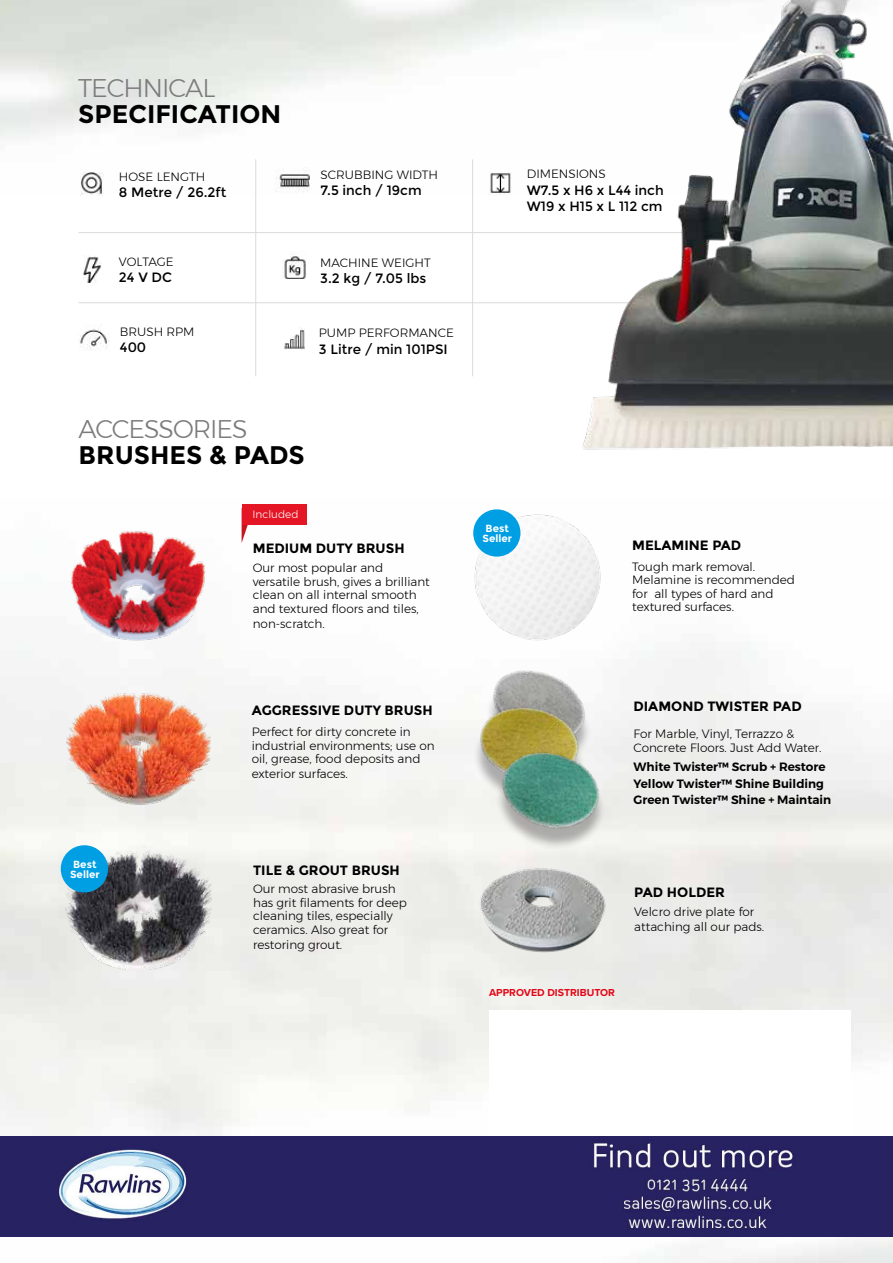
<style>
.page{position:relative;width:893px;height:1263px;background:#fff}
.page>*{position:absolute;margin:0;border:0;box-sizing:border-box;transform-origin:0 0}
.t1{font:700 25.5px "Montserrat";color:#000}
.t2{font:300 25.5px "Montserrat";letter-spacing:-.04em;color:#7c7b7b}
.t3{font:13.5px/16.2px "Montserrat";color:#000}
.t4{font:700 13.5px "Montserrat";color:#000}
.t5{font:300 12px/13.5px "Montserrat";color:#000}
.t6{font:600 12px/16.5px "Montserrat";color:#000}
.t7{font:700 10.5px "Proxima Nova";color:#e20717}
.t8{font:300 10.5px "Montserrat";color:#fff}
.t9{font:700 10.35px/9.8px "Montserrat";color:#fff;text-align:center}
</style>
<div class="page">
<img style="left:0;top:508px;width:893px;height:755px">
<img style="left:80px;top:329px;width:29px;height:21px">
<img style="left:489px;top:172px;width:23px;height:23px">
<img style="left:283px;top:328px;width:22px;height:21px">
<img style="left:276px;top:167px;width:34px;height:26px">
<img style="left:283px;top:254px;width:23px;height:25px">
<img style="left:83px;top:256px;width:19px;height:27px">
<img style="left:81px;top:172px;width:22px;height:23px">
<img style="left:68px;top:529px;width:140px;height:111px">
<img style="left:65px;top:843px;width:147px;height:126px">
<img style="left:469px;top:508px;width:138px;height:140px">
<img style="left:67px;top:686px;width:144px;height:124px">
<img style="left:471px;top:864px;width:143px;height:91px">
<img style="left:477px;top:644px;width:122px;height:85px">
<img style="left:465px;top:683px;width:126px;height:123px">
<img style="left:488px;top:729px;width:124px;height:124px">
<svg style="left:242px;top:525px;width:11px;height:18px"></svg>
<div style="left:242px;top:504px;width:65px;height:21px;background:#e41525"></div>
<hr style="left:78px;top:232px;width:707px;height:1px;background:#dadada">
<hr style="left:255px;top:159px;width:1px;height:217px;background:#dadada">
<hr style="left:472px;top:159px;width:1px;height:217px;background:#dadada">
<hr style="left:78px;top:302px;width:707px;height:1px;background:#dadada">
<div style="left:473px;top:509px;width:47px;height:48px;background:#009fe3;border-radius:50%"></div>
<div style="left:61px;top:845px;width:47px;height:47px;background:#009fe3;border-radius:50%"></div>
<img style="left:516px;top:0;width:377px;height:450px">
<div style="left:489px;top:1010px;width:361px;height:207px;background:#fff"></div>
<img style="left:0;top:1136px;width:893px;height:100px">
<h1 class="t2" style="left:78px;top:69px;width:139px">TECHNICAL</h1>
<h1 class="t1" style="left:78px;top:99px;width:205px">SPECIFICATION</h1>
<p class="t5" style="left:119px;top:169px;width:88px">HOSE LENGTH</p>
<p class="t3" style="left:119px;top:184px;width:109px">8 Metre / 26.2ft</p>
<p class="t5" style="left:320px;top:168px;width:119px">SCRUBBING WIDTH</p>
<p class="t3" style="left:320px;top:182px;width:103px">7.5 inch / 19cm</p>
<p class="t5" style="left:119px;top:255px;width:56px">VOLTAGE</p>
<p class="t3" style="left:119px;top:269px;width:55px">24 V DC</p>
<p class="t5" style="left:320px;top:255px;width:112px">MACHINE WEIGHT</p>
<p class="t3" style="left:320px;top:270px;width:108px">3.2 kg / 7.05 lbs</p>
<p class="t5" style="left:120px;top:325px;width:76px">BRUSH RPM</p>
<p class="t3" style="left:120px;top:340px;width:28px">400</p>
<p class="t5" style="left:319px;top:326px;width:136px">PUMP PERFORMANCE</p>
<p class="t3" style="left:319px;top:341px;width:130px">3 Litre / min 101PSI</p>
<h1 class="t2" style="left:79px;top:410px;width:170px">ACCESSORIES</h1>
<h1 class="t1" style="left:79px;top:440px;width:228px">BRUSHES &amp; PADS</h1>
<p class="t8" style="left:253px;top:507px;width:47px">Included</p>
<p class="t4" style="left:253px;top:540px;width:153px">MEDIUM DUTY BRUSH</p>
<p class="t5" style="left:253px;top:561px;width:179px">Our most popular and versatile brush, gives a brilliant clean on all internal smooth and textured floors and tiles,</p>
<p class="t5" style="left:253px;top:616px;width:74px">non-scratch.</p>
<p class="t9" style="left:70px;top:859px;width:31px">Best<br>Seller</p>
<p class="t4" style="left:252px;top:703px;width:183px">AGGRESSIVE DUTY BRUSH</p>
<p class="t5" style="left:252px;top:725px;width:184px">Perfect for dirty concrete in industrial environments; use on oil, grease, food deposits and</p>
<p class="t5" style="left:252px;top:767px;width:98px">exterior surfaces.</p>
<p class="t4" style="left:253px;top:862px;width:148px">TILE &amp; GROUT BRUSH</p>
<p class="t5" style="left:253px;top:882px;width:155px">Our most abrasive brush has grit filaments for deep cleaning tiles, especially ceramics. Also great for</p>
<p class="t5" style="left:253px;top:937px;width:91px">restoring grout.</p>
<p class="t5" style="left:527px;top:167px;width:80px">DIMENSIONS</p>
<p class="t3" style="left:527px;top:182px;width:138px">W7.5 x H6 x L44 inch<br>W19 x H15 x L 112 cm</p>
<p class="t9" style="left:482px;top:523px;width:31px">Best<br>Seller</p>
<p class="t4" style="left:632px;top:537px;width:111px">MELAMINE PAD</p>
<p class="t5" style="left:632px;top:560px;width:164px">Tough mark removal.<br>Melamine is recommended for all types of hard and textured surfaces.</p>
<p class="t4" style="left:633px;top:698px;width:170px">DIAMOND TWISTER PAD</p>
<p class="t5" style="left:633px;top:727px;width:190px">For Marble, Vinyl, Terrazzo &amp;<br>Concrete Floors. Just Add Water.</p>
<p class="t6" style="left:633px;top:758px;width:199px">White Twister™ Scrub + Restore<br>Yellow Twister™ Shine Building<br>Green Twister™ Shine + Maintain</p>
<p class="t4" style="left:634px;top:884px;width:92px">PAD HOLDER</p>
<p class="t5" style="left:634px;top:905px;width:131px;line-height:14.7px">Velcro drive plate for attaching all our pads.</p>
<p class="t7" style="left:489px;top:985px;width:128px">APPROVED DISTRIBUTOR</p>
</div>
